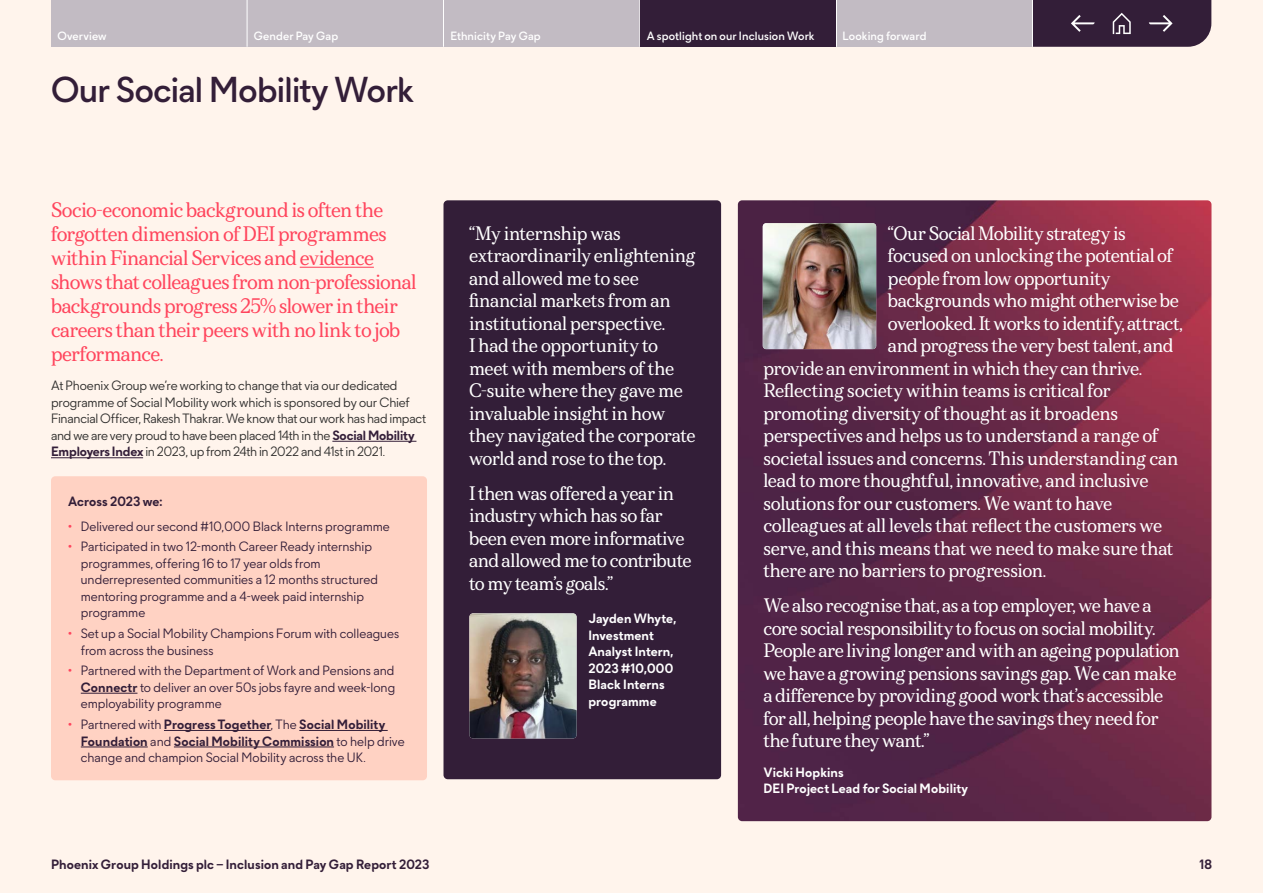
<style>
.page{position:relative;width:1263px;height:893px;background:#fff4ec}
.page>*{position:absolute;margin:0;border:0;box-sizing:border-box;transform-origin:0 0}
.t1{font:500 36px "Phoenix Sans";letter-spacing:-.015em;color:#331e38}
.t2{font:21px/24px "Phoenix Serif";letter-spacing:-.025em;color:#ff455d}
.t3{font:19.5px/22.5px "Phoenix Serif";letter-spacing:-.02em;color:#fff}
.t4{font:13.5px/16.5px "Phoenix Sans";letter-spacing:.005em;color:#331e38}
.t5{font:13.5px/16.5px "Phoenix Sans";letter-spacing:-.01em;color:#2e2d2c}
.t6{font:700 13.5px/16.5px "Phoenix Sans";letter-spacing:.01em;color:#fff}
.t7{font:700 13.5px "Phoenix Sans";letter-spacing:.01em;color:#331e38}
.t8{font:500 12px "Phoenix Sans";letter-spacing:.01em;color:#fff}
.s1{font-weight:700;color:#331e38}
.s2{color:#ff455d}
.s3{font-weight:700}
</style>
<div class="page">
<hr style="left:300px;top:267px;width:74px;height:1px;background:#ff455d">
<hr style="left:332px;top:441px;width:84px;height:1px;background:#331e38">
<hr style="left:51px;top:457px;width:92px;height:1px;background:#331e38">
<div style="left:51px;top:476px;width:376px;height:304px;background:#ffd2c3;border-radius:4px"></div>
<hr style="left:81px;top:693px;width:56px;height:1px;background:#331e38">
<hr style="left:164px;top:730px;width:107px;height:1px;background:#331e38">
<hr style="left:299px;top:730px;width:89px;height:1px;background:#331e38">
<hr style="left:81px;top:747px;width:67px;height:1px;background:#331e38">
<hr style="left:174px;top:747px;width:160px;height:1px;background:#331e38">
<img style="left:738px;top:200px;width:473px;height:621px">
<img style="left:763px;top:223px;width:113px;height:126px">
<div style="left:443px;top:200px;width:278px;height:579px;background:#331e38;border-radius:4px"></div>
<img style="left:469px;top:613px;width:108px;height:125px">
<svg style="left:1033px;top:0;width:178px;height:47px;background:#3d2941"></svg>
<div style="left:51px;top:0;width:196px;height:47px;background:#c2bbc3"></div>
<div style="left:247px;top:0;width:197px;height:47px;background:#c2bbc3"></div>
<div style="left:444px;top:0;width:196px;height:47px;background:#c2bbc3"></div>
<hr style="left:247px;top:0;width:1px;height:47px;background:#fff">
<hr style="left:443px;top:0;width:1px;height:47px;background:#fff">
<div style="left:836px;top:0;width:196px;height:47px;background:#c2bbc3"></div>
<hr style="left:1032px;top:0;width:1px;height:47px;background:#fff">
<hr style="left:836px;top:0;width:1px;height:47px;background:#fff">
<div style="left:640px;top:0;width:196px;height:47px;background:#331e38"></div>
<p class="t8" style="left:57px;top:29px;width:51px">Overview</p>
<p class="t8" style="left:254px;top:29px;width:86px">Gender Pay Gap</p>
<p class="t8" style="left:450px;top:29px;width:92px">Ethnicity Pay Gap</p>
<p class="t8" style="left:842px;top:29px;width:86px">Looking forward</p>
<p class="t8" style="left:647px;top:29px;width:169px">A spotlight on our Inclusion Work</p>
<h1 class="t1" style="left:51px;top:67px;width:365px">Our Social Mobility Work</h1>
<p class="t2" style="left:51px;top:198px;width:367px">Socio-economic background is often the forgotten dimension of DEI programmes within Financial Services and evidence shows that colleagues from non-professional backgrounds progress 25% slower in their careers than their peers with no link to job performance.</p>
<p class="t5" style="left:51px;top:377px;width:376px">At Phoenix Group we’re working to change that via our dedicated programme of Social Mobility work which is sponsored by our Chief Financial Officer, Rakesh Thakrar. We know that our work has had impact and we are very proud to have been placed 14th in the <span class="s1">Social Mobility Employers Index</span> in 2023, up from 24th in 2022 and 41st in 2021.</p>
<p class="t7" style="left:68px;top:492px;width:96px">Across 2023 we:</p>
<p class="t4" style="left:68px;top:517px;width:323px"><span class="s2">•</span> Delivered our second #10,000 Black Interns programme</p>
<p class="t4" style="left:81px;top:538px;width:299px;text-indent:-13px"><span class="s2">•</span> Participated in two 12-month Career Ready internship programmes, offering 16 to 17 year olds from underrepresented communities a 12 months structured mentoring programme and a 4-week paid internship programme</p>
<p class="t4" style="left:81px;top:625px;width:320px;text-indent:-13px"><span class="s2">•</span> Set up a Social Mobility Champions Forum with colleagues from across the business</p>
<p class="t4" style="left:81px;top:662px;width:316px;text-align:justify;text-indent:-13px"><span class="s2">•</span> Partnered with the Department of Work and Pensions and <span class="s3">Connectr</span> to deliver an over 50s jobs fayre and week-long employability programme</p>
<p class="t4" style="left:81px;top:716px;width:325px;text-indent:-13px"><span class="s2">•</span> Partnered with <span class="s3">Progress Together</span>, The <span class="s3">Social Mobility<br>Foundation</span> and <span class="s3">Social Mobility Commission</span> to help drive change and champion Social Mobility across the UK.</p>
<p class="t3" style="left:469px;top:221px;width:228px">“My internship was extraordinarily enlightening and allowed me to see financial markets from an institutional perspective.<br>I had the opportunity to meet with members of the<br>C-suite where they gave me invaluable insight in how they navigated the corporate world and rose to the top.</p>
<p class="t3" style="left:469px;top:481px;width:224px">I then was offered a year in industry which has so far been even more informative and allowed me to contribute to my team’s goals.”</p>
<p class="t6" style="left:588px;top:610px;width:90px">Jayden Whyte,<br>Investment<br>Analyst Intern,<br>2023 #10,000<br>Black Interns programme</p>
<p class="t3" style="left:888px;top:221px;width:239px">“Our Social Mobility strategy is</p>
<p class="t3" style="left:888px;top:244px;width:287px">focused on unlocking the potential of</p>
<p class="t3" style="left:888px;top:266px;width:224px">people from low opportunity</p>
<p class="t3" style="left:888px;top:289px;width:292px">backgrounds who might otherwise be</p>
<p class="t3" style="left:888px;top:311px;width:296px">overlooked. It works to identify, attract,</p>
<p class="t3" style="left:888px;top:334px;width:287px">and progress the very best talent, and</p>
<p class="t3" style="left:763px;top:356px;width:380px">provide an environment in which they can thrive.</p>
<p class="t3" style="left:763px;top:379px;width:349px">Reflecting society within teams is critical for</p>
<p class="t3" style="left:763px;top:401px;width:356px">promoting diversity of thought as it broadens</p>
<p class="t3" style="left:763px;top:424px;width:396px">perspectives and helps us to understand a range of</p>
<p class="t3" style="left:763px;top:446px;width:416px">societal issues and concerns. This understanding can</p>
<p class="t3" style="left:763px;top:469px;width:387px">lead to more thoughtful, innovative, and inclusive</p>
<p class="t3" style="left:763px;top:491px;width:350px">solutions for our customers. We want to have</p>
<p class="t3" style="left:763px;top:514px;width:400px">colleagues at all levels that reflect the customers we</p>
<p class="t3" style="left:763px;top:536px;width:411px">serve, and this means that we need to make sure that</p>
<p class="t3" style="left:763px;top:559px;width:284px">there are no barriers to progression.</p>
<p class="t3" style="left:763px;top:594px;width:418px">We also recognise that, as a top employer, we have a core social responsibility to focus on social mobility.<br>People are living longer and with an ageing population we have a growing pensions savings gap. We can make a difference by providing good work that’s accessible for all, helping people have the savings they need for the future they want.”</p>
<p class="t6" style="left:763px;top:763px;width:206px">Vicki Hopkins<br>DEI Project Lead for Social Mobility</p>
<p class="t7" style="left:51px;top:856px;width:380px">Phoenix Group Holdings plc – Inclusion and Pay Gap Report 2023</p>
<p class="t7" style="left:1199px;top:856px;width:14px">18</p>
</div>
